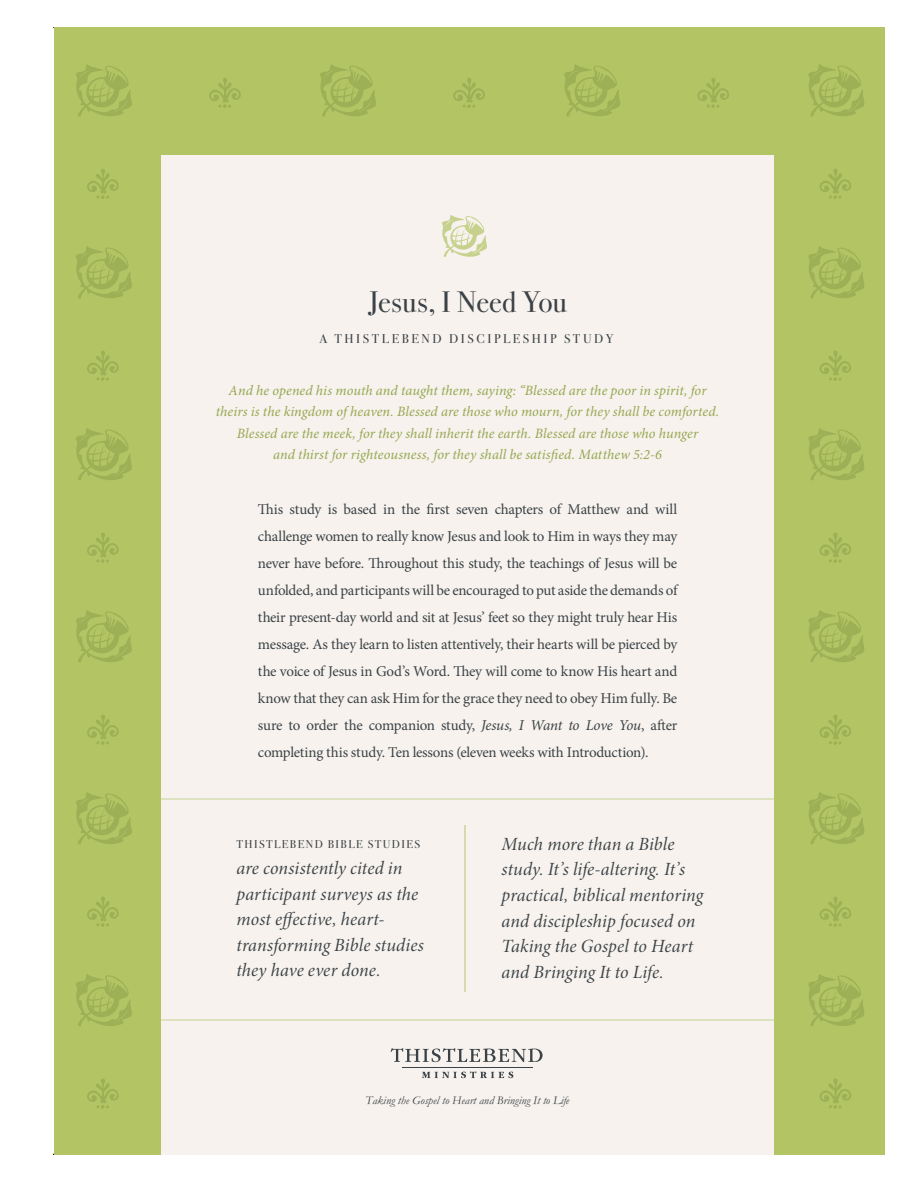
<style>
.page{position:relative;width:918px;height:1188px;background:#fff}
.page>*{position:absolute;margin:0;border:0;box-sizing:border-box;transform-origin:0 0}
.t1{font:29.7px "Bodoni Svty Two ITCTT";letter-spacing:.005em;color:#3b4247}
.t2{font:18.6px/25.7px "Minion Pro It Subh";letter-spacing:.01em;color:#3b4247}
.t3{font:15px/27px "Minion Pro";letter-spacing:-.02em;color:#3b4247;text-align:justify}
.t4{font:italic 14.25px/21.3px "Minion Pro";color:#95a751;text-align:center}
.t5{font:12.75px "Bodoni Svty Two ITCTT";letter-spacing:.2em;color:#3b4247}
.t6{font:italic 11.85px "Garamond";color:#3b4247}
.t7{font:11.4px "Bodoni Svty Two ITCTT";letter-spacing:.12em;color:#3b4247}
.s1{font-style:italic}
</style>
<div class="page">
<hr style="left:54px;top:1154px;width:830px;height:1px;background:#231f20">
<div style="left:54px;top:27px;width:830px;height:1127px;background:#b2c464"></div>
<svg style="left:209px;top:78px;width:32px;height:30px"></svg>
<svg style="left:453px;top:78px;width:32px;height:30px"></svg>
<svg style="left:697px;top:78px;width:32px;height:30px"></svg>
<svg style="left:87px;top:169px;width:32px;height:30px"></svg>
<svg style="left:820px;top:169px;width:31px;height:30px"></svg>
<svg style="left:87px;top:351px;width:32px;height:30px"></svg>
<svg style="left:820px;top:351px;width:31px;height:30px"></svg>
<svg style="left:87px;top:533px;width:32px;height:30px"></svg>
<svg style="left:820px;top:533px;width:31px;height:30px"></svg>
<svg style="left:87px;top:715px;width:32px;height:30px"></svg>
<svg style="left:820px;top:715px;width:31px;height:30px"></svg>
<svg style="left:87px;top:897px;width:32px;height:30px"></svg>
<svg style="left:820px;top:897px;width:31px;height:30px"></svg>
<svg style="left:87px;top:1079px;width:32px;height:30px"></svg>
<svg style="left:820px;top:1079px;width:31px;height:30px"></svg>
<svg style="left:564px;top:64px;width:56px;height:52px"></svg>
<svg style="left:808px;top:64px;width:56px;height:52px"></svg>
<svg style="left:320px;top:64px;width:56px;height:52px"></svg>
<svg style="left:76px;top:64px;width:56px;height:52px"></svg>
<svg style="left:808px;top:246px;width:56px;height:52px"></svg>
<svg style="left:76px;top:246px;width:56px;height:52px"></svg>
<svg style="left:808px;top:428px;width:56px;height:52px"></svg>
<svg style="left:76px;top:428px;width:56px;height:52px"></svg>
<svg style="left:808px;top:610px;width:56px;height:52px"></svg>
<svg style="left:76px;top:610px;width:56px;height:52px"></svg>
<svg style="left:808px;top:792px;width:56px;height:52px"></svg>
<svg style="left:76px;top:792px;width:56px;height:52px"></svg>
<svg style="left:808px;top:974px;width:56px;height:52px"></svg>
<svg style="left:76px;top:974px;width:56px;height:52px"></svg>
<div style="left:161px;top:155px;width:613px;height:999px;background:#f7f2ed"></div>
<svg style="left:442px;top:215px;width:45px;height:42px"></svg>
<hr style="left:464px;top:826px;width:1px;height:166px;background:#b2c464">
<hr style="left:161px;top:798px;width:613px;height:2px;background:#b2c464">
<hr style="left:161px;top:1019px;width:613px;height:2px;background:#b2c464">
<svg style="left:391px;top:1048px;width:152px;height:31px"></svg>
<hr style="left:403px;top:1067px;width:130px;height:1px;background:#3b4247">
<p class="t1" style="left:369px;top:285px;width:200px">Jesus, I Need You</p>
<p class="t5" style="left:319px;top:331px;width:296px">A THISTLEBEND DISCIPLESHIP STUDY</p>
<p class="t4" style="left:216px;top:381px;width:505px">And he opened his mouth and taught them, saying: “Blessed are the poor in spirit, for theirs is the kingdom of heaven. Blessed are those who mourn, for they shall be comforted.<br>Blessed are the meek, for they shall inherit the earth. Blessed are those who hunger<br>and thirst for righteousness, for they shall be satisfied. Matthew 5:2-6</p>
<p class="t3" style="left:258px;top:497px;width:421px">This study is based in the first seven chapters of Matthew and will challenge women to really know Jesus and look to Him in ways they may never have before. Throughout this study, the teachings of Jesus will be unfolded, and participants will be encouraged to put aside the demands of their present-day world and sit at Jesus’ feet so they might truly hear His message. As they learn to listen attentively, their hearts will be pierced by the voice of Jesus in God’s Word. They will come to know His heart and know that they can ask Him for the grace they need to obey Him fully. Be sure to order the companion study, <span class="s1">Jesus, I Want to Love You</span>, after completing this study. Ten lessons (eleven weeks with Introduction).</p>
<p class="t7" style="left:236px;top:838px;width:185px">THISTLEBEND BIBLE STUDIES</p>
<p class="t2" style="left:236px;top:857px;width:189px">are consistently cited in participant surveys as the most effective, heart&shy;transforming Bible studies they have ever done.</p>
<p class="t2" style="left:502px;top:833px;width:203px">Much more than a Bible study. It’s life-altering. It’s practical, biblical mentoring and discipleship focused on<br>Taking the Gospel to Heart and Bringing It to Life.</p>
<p class="t6" style="left:365px;top:1096px;width:206px">Taking the Gospel to Heart and Bringing It to Life</p>
</div>
